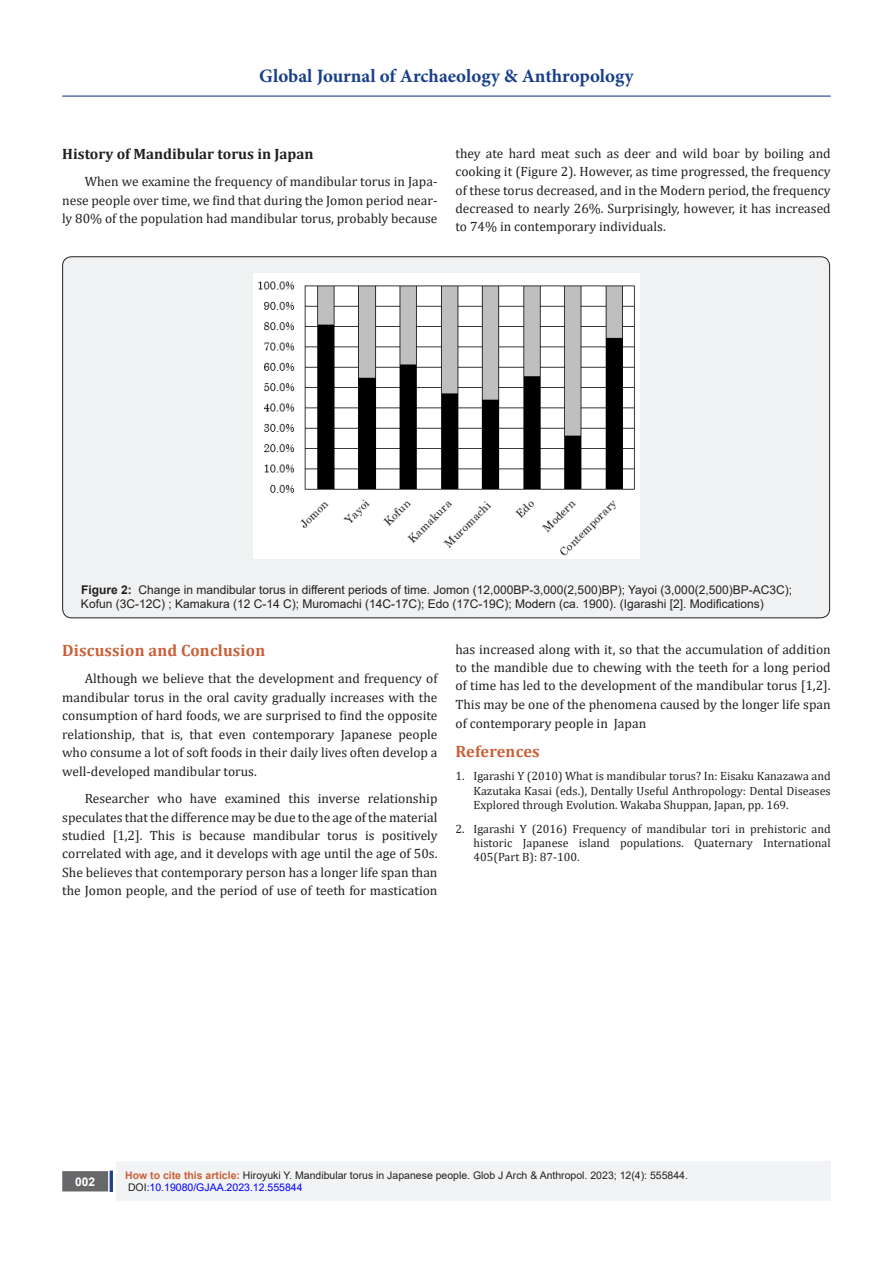
<style>
.page{position:relative;width:893px;height:1263px;background:#fff}
.page>*{position:absolute;margin:0;border:0;box-sizing:border-box;transform-origin:0 0}
.t1{font:700 18.9px "Minion Pro";color:#183f89}
.t2{font:700 16.5px "Cambria";letter-spacing:.01em;color:#ca5f37}
.List_Paragraph{font:700 15px "Cambria";color:#231f20}
.t3{font:13.5px/18.5px "Cambria";color:#231f20;text-align:justify}
.t4{font:12px/14.4px "Cambria";color:#231f20;text-align:justify}
.t5{font:12px/14.4px "Arial";color:#231f20}
.t6{font:700 12px "Arial";color:#fff}
.t7{font:10.5px "Arial";color:#231f20}
.t8{font:10.5px "Arial";color:#00f}
.s1{font-weight:700}
.s2{font-weight:700;color:#ca5f37}
.s3{color:#231f20}
</style>
<div class="page">
<hr style="left:62px;top:96px;width:769px;height:1px;background:#253f8e">
<div style="left:116px;top:1162px;width:715px;height:39px;background:#f2f3f4"></div>
<div style="left:63px;top:1172px;width:44px;height:19px;background:#68676a"></div>
<div style="left:62px;top:1171px;width:46px;height:20px;border:2px solid #68676a"></div>
<hr style="left:110px;top:1170px;width:3px;height:22px;background:#253f8e">
<div style="left:63px;top:257px;width:767px;height:361px;background:#f0f1f2;border-radius:9px"></div>
<img style="left:254px;top:273px;width:385px;height:285px">
<h1 class="t1" style="left:259px;top:63px;width:376px">Global Journal of Archaeology &amp; Anthropology</h1>
<p class="List_Paragraph" style="left:62px;top:143px;width:253px">History of Mandibular torus in Japan</p>
<p class="t3" style="left:62px;top:172px;width:377px;text-indent:22px">When we examine the frequency of mandibular torus in Japa&shy;nese people over time, we find that during the Jomon period near&shy;ly 80% of the population had mandibular torus, probably because</p>
<p class="t3" style="left:455px;top:144px;width:377px">they ate hard meat such as deer and wild boar by boiling and cooking it (Figure 2). However, as time progressed, the frequency of these torus decreased, and in the Modern period, the frequency decreased to nearly 26%. Surprisingly, however, it has increased to 74% in contemporary individuals.</p>
<p class="t5" style="left:81px;top:582px;width:712px"><span class="s1">Figure 2:</span> Change in mandibular torus in different periods of time. Jomon (12,000BP-3,000(2,500)BP); Yayoi (3,000(2,500)BP-AC3C);<br>Kofun (3C-12C) ; Kamakura (12 C-14 C); Muromachi (14C-17C); Edo (17C-19C); Modern (ca. 1900). (Igarashi [2]. Modifications)</p>
<p class="t2" style="left:62px;top:639px;width:204px">Discussion and Conclusion</p>
<p class="t3" style="left:62px;top:669px;width:377px;text-indent:22px">Although we believe that the development and frequency of mandibular torus in the oral cavity gradually increases with the consumption of hard foods, we are surprised to find the opposite relationship, that is, that even contemporary Japanese people who consume a lot of soft foods in their daily lives often develop a well-developed mandibular torus.</p>
<p class="t3" style="left:62px;top:789px;width:377px;text-indent:22px">Researcher who have examined this inverse relationship speculates that the difference may be due to the age of the material studied [1,2]. This is because mandibular torus is positively correlated with age, and it develops with age until the age of 50s.<br>She believes that contemporary person has a longer life span than the Jomon people, and the period of use of teeth for mastication</p>
<p class="t3" style="left:455px;top:640px;width:377px">has increased along with it, so that the accumulation of addition to the mandible due to chewing with the teeth for a long period of time has led to the development of the mandibular torus [1,2].<br>This may be one of the phenomena caused by the longer life span of contemporary people in Japan</p>
<p class="t2" style="left:455px;top:740px;width:86px">References</p>
<p class="t4" style="left:473px;top:769px;width:359px;text-indent:-18px">1. Igarashi Y (2010) What is mandibular torus? In: Eisaku Kanazawa and Kazutaka Kasai (eds.), Dentally Useful Anthropology: Dental Diseases Explored through Evolution. Wakaba Shuppan, Japan, pp. 169.</p>
<p class="t4" style="left:473px;top:821px;width:359px;text-indent:-18px">2. Igarashi Y (2016) Frequency of mandibular tori in prehistoric and historic Japanese island populations. Quaternary International 405(Part B): 87-100.</p>
<p class="t6" style="left:75px;top:1173px;width:22px">002</p>
<p class="t7" style="left:125px;top:1168px;width:564px"><span class="s2">How to cite this article:</span> Hiroyuki Y. Mandibular torus in Japanese people. Glob J Arch &amp; Anthropol. 2023; 12(4): 555844.</p>
<p class="t8" style="left:128px;top:1180px;width:176px"><span class="s3">DOI</span>:10.19080/GJAA.2023.12.555844</p>
</div>
